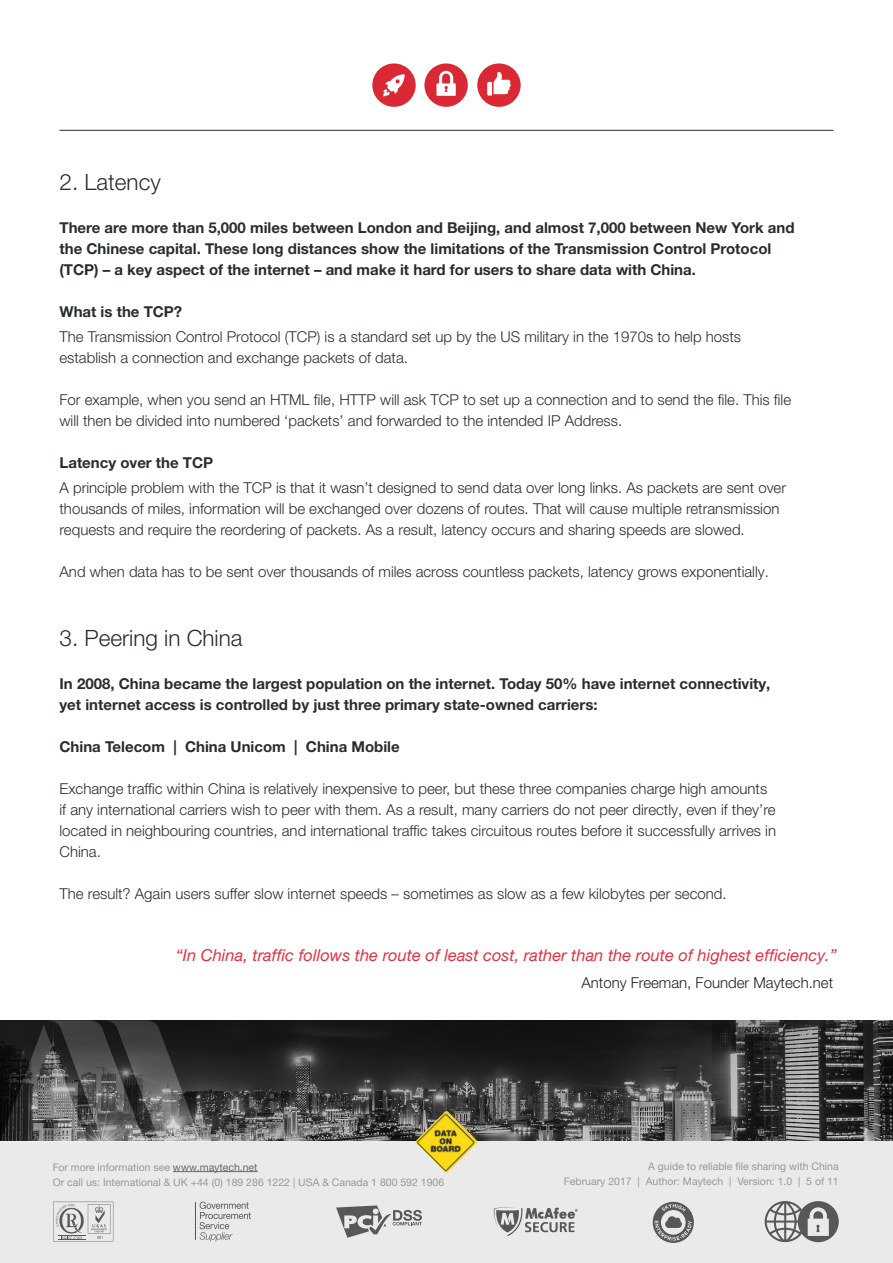
<style>
.page{position:relative;width:893px;height:1263px;background:#fff}
.page>*{position:absolute;margin:0;border:0;box-sizing:border-box;transform-origin:0 0}
.t1{font:300 22.5px "Helvetica Neue LT Pro";color:#292d2f}
.t2{font:italic 16.5px "Helvetica Neue LT Pro";color:#e03240}
.Body_copy{font:300 15px/21px "Helvetica Neue LT Pro";color:#292d2f}
.Body_copy_bold{font:700 15px/21px "Helvetica Neue LT Pro";color:#292d2f}
.t3{font:300 15px "Helvetica Neue LT Pro";color:#231f20}
.t4{font:10.5px/15px "Helvetica Neue LTCYR";color:#97999c}
.MAIN_SECTION_HEADER{font:10.5px "Helvetica Neue LT Pro";color:#97999c}
.s1{color:#69686a}
</style>
<div class="page">
<img style="left:211px;top:1020px;width:682px;height:122px">
<div style="left:0;top:1142px;width:893px;height:121px;background:#eaeaeb"></div>
<hr style="left:173px;top:1171px;width:85px;height:1px;background:#69686a">
<svg style="left:765px;top:1201px;width:74px;height:41px"></svg>
<svg style="left:653px;top:1202px;width:41px;height:41px"></svg>
<hr style="left:195px;top:1202px;width:1px;height:37px;background:#57585a">
<svg style="left:200px;top:1202px;width:51px;height:39px"></svg>
<svg style="left:53px;top:1202px;width:60px;height:39px"></svg>
<svg style="left:336px;top:1205px;width:86px;height:33px"></svg>
<svg style="left:494px;top:1207px;width:84px;height:29px"></svg>
<img style="left:415px;top:1111px;width:63px;height:62px">
<hr style="left:60px;top:130px;width:773px;height:1px;background:#292d2f">
<div style="left:372px;top:63px;width:44px;height:44px;background:#da2835;border-radius:50%"></div>
<svg style="left:383px;top:74px;width:22px;height:23px"></svg>
<div style="left:424px;top:63px;width:44px;height:44px;background:#da2835;border-radius:50%"></div>
<div style="left:477px;top:63px;width:44px;height:44px;background:#da2835;border-radius:50%"></div>
<svg style="left:436px;top:71px;width:20px;height:25px"></svg>
<svg style="left:487px;top:72px;width:24px;height:24px"></svg>
<svg style="left:0;top:1020px;width:211px;height:122px;background:#4c4c4c"></svg>
<p class="t1" style="left:60px;top:169px;width:103px">2. Latency</p>
<p class="Body_copy_bold" style="left:60px;top:216px;width:737px">There are more than 5,000 miles between London and Beijing, and almost 7,000 between New York and the Chinese capital. These long distances show the limitations of the Transmission Control Protocol (TCP) – a key aspect of the internet – and make it hard for users to share data with China.</p>
<p class="Body_copy_bold" style="left:60px;top:300px;width:124px">What is the TCP?</p>
<p class="Body_copy" style="left:60px;top:326px;width:683px">The Transmission Control Protocol (TCP) is a standard set up by the US military in the 1970s to help hosts establish a connection and exchange packets of data.</p>
<p class="Body_copy" style="left:60px;top:389px;width:733px">For example, when you send an HTML file, HTTP will ask TCP to set up a connection and to send the file. This file will then be divided into numbered ‘packets’ and forwarded to the intended IP Address.</p>
<p class="Body_copy_bold" style="left:60px;top:452px;width:155px">Latency over the TCP</p>
<p class="Body_copy" style="left:60px;top:477px;width:728px">A principle problem with the TCP is that it wasn’t designed to send data over long links. As packets are sent over thousands of miles, information will be exchanged over dozens of routes. That will cause multiple retransmission requests and require the reordering of packets. As a result, latency occurs and sharing speeds are slowed.</p>
<p class="Body_copy" style="left:60px;top:561px;width:711px">And when data has to be sent over thousands of miles across countless packets, latency grows exponentially.</p>
<p class="t1" style="left:60px;top:624px;width:184px">3. Peering in China</p>
<p class="Body_copy_bold" style="left:60px;top:672px;width:712px">In 2008, China became the largest population on the internet. Today 50% have internet connectivity, yet internet access is controlled by just three primary state-owned carriers:</p>
<p class="Body_copy_bold" style="left:60px;top:735px;width:342px">China Telecom | China Unicom | China Mobile</p>
<p class="Body_copy" style="left:60px;top:777px;width:718px">Exchange traffic within China is relatively inexpensive to peer, but these three companies charge high amounts if any international carriers wish to peer with them. As a result, many carriers do not peer directly, even if they’re located in neighbouring countries, and international traffic takes circuitous routes before it successfully arrives in China.</p>
<p class="Body_copy" style="left:60px;top:882px;width:669px">The result? Again users suffer slow internet speeds – sometimes as slow as a few kilobytes per second.</p>
<p class="t2" style="left:176px;top:945px;width:663px">“In China, traffic follows the route of least cost, rather than the route of highest efficiency.”</p>
<p class="t3" style="left:581px;top:973px;width:253px">Antony Freeman, Founder Maytech.net</p>
<p class="t4" style="left:53px;top:1159px;width:393px">For more information see <span class="s1">www.maytech.net<br></span>Or call us: International &amp; UK +44 (0) 189 286 1222 | USA &amp; Canada 1 800 592 1906</p>
<p class="MAIN_SECTION_HEADER" style="left:648px;top:1160px;width:192px">A guide to reliable file sharing with China</p>
<p class="MAIN_SECTION_HEADER" style="left:564px;top:1175px;width:276px">February 2017 | Author: Maytech | Version: 1.0 | 5 of 11</p>
</div>
